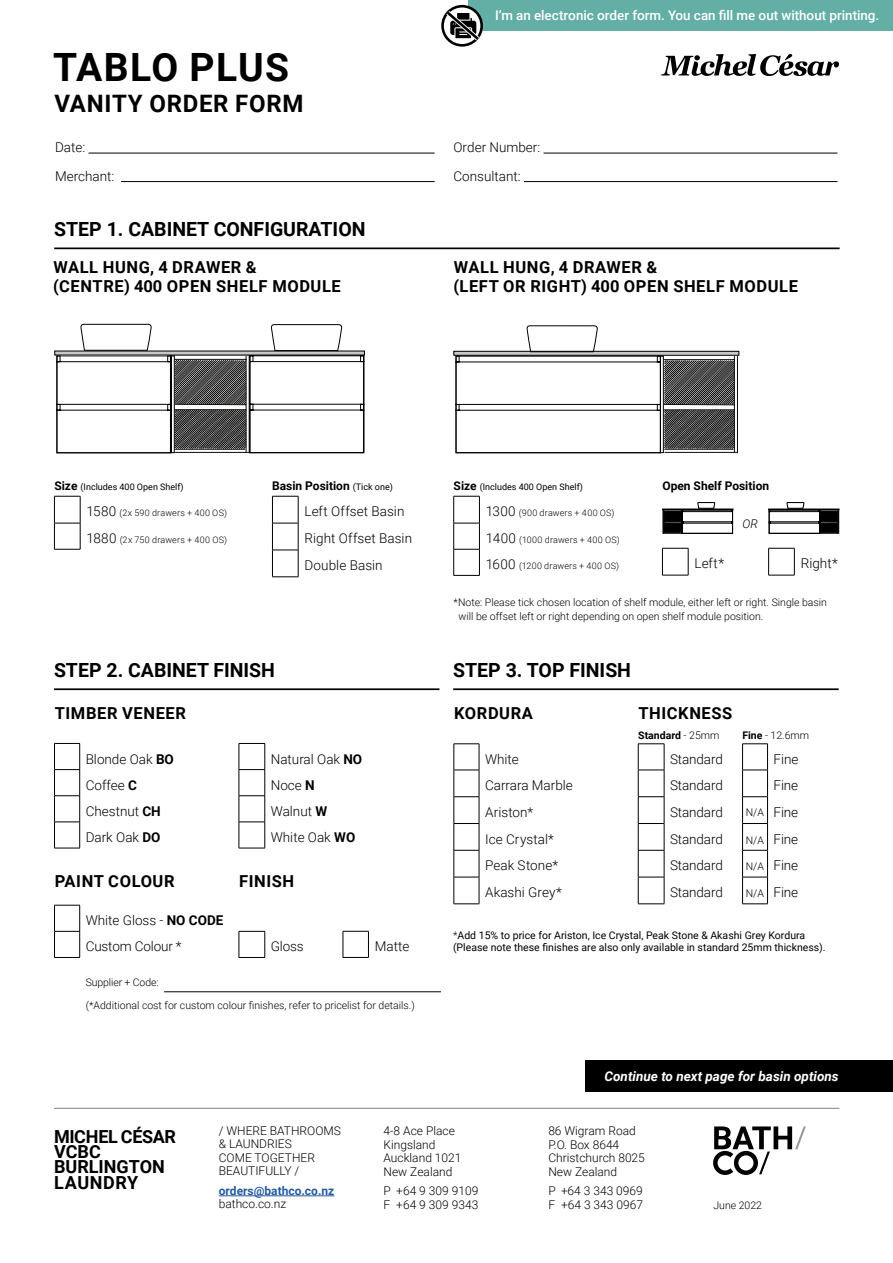
<style>
.page{position:relative;width:893px;height:1263px;background:#fff}
.page>*{position:absolute;margin:0;border:0;box-sizing:border-box;transform-origin:0 0}
.t1{font:700 39px "Roboto";letter-spacing:.035em;color:#000}
.t2{font:700 24px "Roboto";letter-spacing:.03em;color:#000}
.t3{font:700 19.5px "Roboto";color:#000}
.t4{font:700 18px/15.3px "Roboto";color:#000}
.t5{font:700 16.5px/19.5px "Roboto";letter-spacing:.035em;color:#000}
.t6{font:300 13.5px/28.5px "Roboto";color:#000}
.t7{font:italic 700 13.5px "Roboto";color:#fff}
.t8{font:500 13.35px "Roboto";color:#fff}
.t9{font:300 12px/13.5px "Roboto";color:#000}
.t10{font:700 12px "Roboto";color:#000}
.t11{font:700 12px "Roboto";color:#245ba0}
.t12{font:italic 300 12px "Roboto";color:#000}
.t13{font:300 10.5px/23px "Roboto";color:#000}
.t14{font:10.5px/12.6px "Roboto";color:#000}
.t15{font:700 10.5px "Roboto";color:#000}
.t16{font:300 9px "Roboto";letter-spacing:.025em;color:#000}
.t17{font:9px "Roboto";color:#000}
.s1{font-weight:700;font-size:12px}
.s2{font-size:13.5px}
.s3{font-weight:400;font-size:9px}
.s4{font-weight:700}
.s5{font-weight:300}
</style>
<div class="page">
<svg style="left:713px;top:1126px;width:93px;height:49px"></svg>
<hr style="left:219px;top:1195px;width:115px;height:1px;background:#245ba0">
<hr style="left:54px;top:1108px;width:785px;height:1px;background:#858380">
<svg style="left:661px;top:54px;width:178px;height:22px"></svg>
<hr style="left:453px;top:688px;width:386px;height:2px;background:#000">
<hr style="left:89px;top:153px;width:346px;height:1px;background:#000">
<hr style="left:121px;top:181px;width:314px;height:1px;background:#000">
<hr style="left:544px;top:153px;width:293px;height:1px;background:#000">
<hr style="left:524px;top:181px;width:313px;height:1px;background:#000">
<div style="left:468px;top:0;width:425px;height:30px;background:#63afa5"></div>
<div style="left:441px;top:5px;width:42px;height:42px;border:3px solid #000;border-radius:50%"></div>
<svg style="left:441px;top:6px;width:43px;height:39px"></svg>
<svg style="left:54px;top:496px;width:27px;height:54px"></svg>
<svg style="left:453px;top:496px;width:27px;height:80px"></svg>
<div style="left:54px;top:351px;width:311px;height:4px;border:1px solid #000"></div>
<hr style="left:454px;top:351px;width:285px;height:4px;background:#c7c8c8">
<div style="left:453px;top:351px;width:286px;height:5px;border:1px solid #000"></div>
<hr style="left:665px;top:452px;width:72px;height:1px;background:#0d0c06">
<hr style="left:737px;top:356px;width:1px;height:97px;background:#0d0c06">
<svg style="left:54px;top:743px;width:26px;height:106px"></svg>
<svg style="left:239px;top:743px;width:27px;height:106px"></svg>
<svg style="left:54px;top:905px;width:26px;height:53px"></svg>
<svg style="left:239px;top:931px;width:27px;height:27px"></svg>
<hr style="left:54px;top:688px;width:385px;height:2px;background:#000">
<hr style="left:164px;top:991px;width:277px;height:1px;background:#000">
<svg style="left:343px;top:931px;width:26px;height:27px"></svg>
<svg style="left:638px;top:743px;width:27px;height:161px"></svg>
<svg style="left:454px;top:743px;width:26px;height:161px"></svg>
<svg style="left:742px;top:743px;width:26px;height:161px"></svg>
<div style="left:662px;top:509px;width:71px;height:1px;border:1px solid #000"></div>
<svg style="left:663px;top:502px;width:70px;height:32px"></svg>
<div style="left:768px;top:509px;width:71px;height:1px;border:1px solid #000"></div>
<svg style="left:769px;top:502px;width:70px;height:32px"></svg>
<svg style="left:662px;top:548px;width:27px;height:28px"></svg>
<svg style="left:768px;top:548px;width:27px;height:28px"></svg>
<hr style="left:54px;top:247px;width:786px;height:2px;background:#000">
<svg style="left:455px;top:325px;width:281px;height:128px"></svg>
<svg style="left:56px;top:323px;width:308px;height:130px"></svg>
<div style="left:586px;top:1060px;width:307px;height:32px;background:#000"></div>
<svg style="left:272px;top:496px;width:27px;height:81px"></svg>
<h1 class="t1" style="left:53px;top:40px;width:237px">TABLO PLUS</h1>
<h2 class="t2" style="left:54px;top:87px;width:250px">VANITY ORDER FORM</h2>
<p class="t8" style="left:495px;top:6px;width:386px">I’m an electronic order form. You can fill me out without printing.</p>
<p class="t6" style="left:55px;top:133px;width:61px">Date:<br>Merchant:</p>
<p class="t6" style="left:453px;top:133px;width:88px">Order Number:<br>Consultant:</p>
<h3 class="t3" style="left:54px;top:216px;width:313px">STEP 1. CABINET CONFIGURATION</h3>
<p class="t5" style="left:53px;top:257px;width:289px">WALL HUNG, 4 DRAWER &amp;<br>(CENTRE) 400 OPEN SHELF MODULE</p>
<p class="t5" style="left:453px;top:257px;width:346px">WALL HUNG, 4 DRAWER &amp;<br>(LEFT OR RIGHT) 400 OPEN SHELF MODULE</p>
<p class="t17" style="left:54px;top:480px;width:131px"><span class="s1">Size</span> (Includes 400 Open Shelf)</p>
<p class="t16" style="left:87px;top:507px;width:142px"><span class="s2">1580</span> (2x 590 drawers + 400 OS)</p>
<p class="t16" style="left:87px;top:534px;width:142px"><span class="s2">1880</span> (2x 750 drawers + 400 OS)</p>
<p class="t10" style="left:272px;top:477px;width:122px">Basin Position <span class="s3">(Tick one)</span></p>
<p class="t6" style="left:305px;top:498px;width:109px;line-height:26.8px">Left Offset Basin<br>Right Offset Basin<br>Double Basin</p>
<p class="t17" style="left:454px;top:480px;width:131px"><span class="s1">Size</span> (Includes 400 Open Shelf)</p>
<p class="t16" style="left:486px;top:507px;width:130px"><span class="s2">1300</span> (900 drawers + 400 OS)</p>
<p class="t16" style="left:486px;top:534px;width:135px"><span class="s2">1400</span> (1000 drawers + 400 OS)</p>
<p class="t16" style="left:486px;top:560px;width:135px"><span class="s2">1600</span> (1200 drawers + 400 OS)</p>
<p class="t10" style="left:662px;top:477px;width:108px">Open Shelf Position</p>
<p class="t12" style="left:742px;top:515px;width:17px">OR</p>
<p class="t6" style="left:695px;top:549px;width:31px">Left*</p>
<p class="t6" style="left:801px;top:549px;width:39px">Right*</p>
<p class="t13" style="left:454px;top:591px;width:375px">*Note: Please tick chosen location of shelf module, either left or right. Single basin</p>
<p class="t13" style="left:459px;top:605px;width:306px">will be offset left or right depending on open shelf module position.</p>
<h3 class="t3" style="left:54px;top:657px;width:223px">STEP 2. CABINET FINISH</h3>
<h3 class="t3" style="left:453px;top:657px;width:179px">STEP 3. TOP FINISH</h3>
<p class="t5" style="left:55px;top:703px;width:133px">TIMBER VENEER</p>
<p class="t6" style="left:86px;top:744px;width:90px">Blonde Oak <span class="s4">BO</span></p>
<p class="t6" style="left:271px;top:744px;width:93px">Natural Oak <span class="s4">NO</span></p>
<p class="t6" style="left:86px;top:770px;width:53px">Coffee <span class="s4">C</span></p>
<p class="t6" style="left:271px;top:770px;width:45px">Noce <span class="s4">N</span></p>
<p class="t6" style="left:86px;top:796px;width:77px">Chestnut <span class="s4">CH</span></p>
<p class="t6" style="left:271px;top:796px;width:58px">Walnut <span class="s4">W</span></p>
<p class="t6" style="left:86px;top:822px;width:76px">Dark Oak <span class="s4">DO</span></p>
<p class="t6" style="left:271px;top:822px;width:86px">White Oak <span class="s4">WO</span></p>
<p class="t5" style="left:55px;top:870px;width:121px">PAINT COLOUR</p>
<p class="t5" style="left:239px;top:870px;width:57px">FINISH</p>
<p class="t6" style="left:86px;top:907px;width:139px;line-height:26.1px">White Gloss - <span class="s4">NO CODE<br></span>Custom Colour *</p>
<p class="t6" style="left:271px;top:932px;width:34px">Gloss</p>
<p class="t13" style="left:86px;top:970px;width:331px">Supplier + Code:<br>(*Additional cost for custom colour finishes, refer to pricelist for details.)</p>
<p class="t6" style="left:375px;top:932px;width:36px">Matte</p>
<p class="t5" style="left:454px;top:703px;width:80px">KORDURA</p>
<p class="t5" style="left:638px;top:703px;width:95px">THICKNESS</p>
<p class="t6" style="left:485px;top:744px;width:35px">White</p>
<p class="t6" style="left:670px;top:744px;width:54px">Standard</p>
<p class="t6" style="left:773px;top:744px;width:26px">Fine</p>
<p class="t6" style="left:485px;top:770px;width:89px">Carrara Marble</p>
<p class="t6" style="left:670px;top:770px;width:54px">Standard</p>
<p class="t6" style="left:773px;top:770px;width:26px">Fine</p>
<p class="t6" style="left:485px;top:797px;width:50px">Ariston*</p>
<p class="t6" style="left:670px;top:797px;width:54px">Standard</p>
<p class="t6" style="left:773px;top:797px;width:26px">Fine</p>
<p class="t6" style="left:485px;top:824px;width:70px">Ice Crystal*</p>
<p class="t6" style="left:670px;top:824px;width:54px">Standard</p>
<p class="t6" style="left:773px;top:824px;width:26px">Fine</p>
<p class="t6" style="left:485px;top:851px;width:75px">Peak Stone*</p>
<p class="t6" style="left:670px;top:851px;width:54px">Standard</p>
<p class="t6" style="left:773px;top:851px;width:26px">Fine</p>
<p class="t6" style="left:485px;top:878px;width:78px">Akashi Grey*</p>
<p class="t6" style="left:670px;top:878px;width:54px">Standard</p>
<p class="t6" style="left:773px;top:878px;width:26px">Fine</p>
<p class="t14" style="left:453px;top:928px;width:374px"><span class="s5">*</span>Add 15% to price for Ariston, Ice Crystal, Peak Stone &amp; Akashi Grey Kordura (Please note these finishes are also only available in standard 25mm thickness).</p>
<p class="t15" style="left:638px;top:727px;width:83px">Standard <span class="s5">- 25mm</span></p>
<p class="t13" style="left:742px;top:723px;width:68px"><span class="s4">Fine</span> - 12.6mm</p>
<p class="t13" style="left:746px;top:801px;width:20px">N/A</p>
<p class="t13" style="left:746px;top:828px;width:20px">N/A</p>
<p class="t13" style="left:746px;top:854px;width:20px">N/A</p>
<p class="t13" style="left:746px;top:882px;width:20px">N/A</p>
<p class="t7" style="left:604px;top:1067px;width:236px">Continue to next page for basin options</p>
<p class="t9" style="left:219px;top:1123px;width:124px">/ WHERE BATHROOMS &amp; LAUNDRIES<br>COME TOGETHER<br>BEAUTIFULLY /</p>
<p class="t11" style="left:219px;top:1182px;width:117px">orders@bathco.co.nz</p>
<p class="t9" style="left:219px;top:1197px;width:69px">bathco.co.nz</p>
<h3 class="t4" style="left:54px;top:1128px;width:124px">MICHEL CÉSAR<br>VCBC<br>BURLINGTON<br>LAUNDRY</h3>
<p class="t9" style="left:384px;top:1124px;width:79px">4-8 Ace Place<br>Kingsland<br>Auckland 1021<br>New Zealand</p>
<p class="t9" style="left:384px;top:1184px;width:96px">P +64 9 309 9109<br>F +64 9 309 9343</p>
<p class="t9" style="left:548px;top:1124px;width:98px">86 Wigram Road<br>P.O. Box 8644<br>Christchurch 8025<br>New Zealand</p>
<p class="t9" style="left:548px;top:1184px;width:96px">P +64 3 343 0969<br>F +64 3 343 0967</p>
<p class="t13" style="left:713px;top:1193px;width:50px">June 2022</p>
</div>
